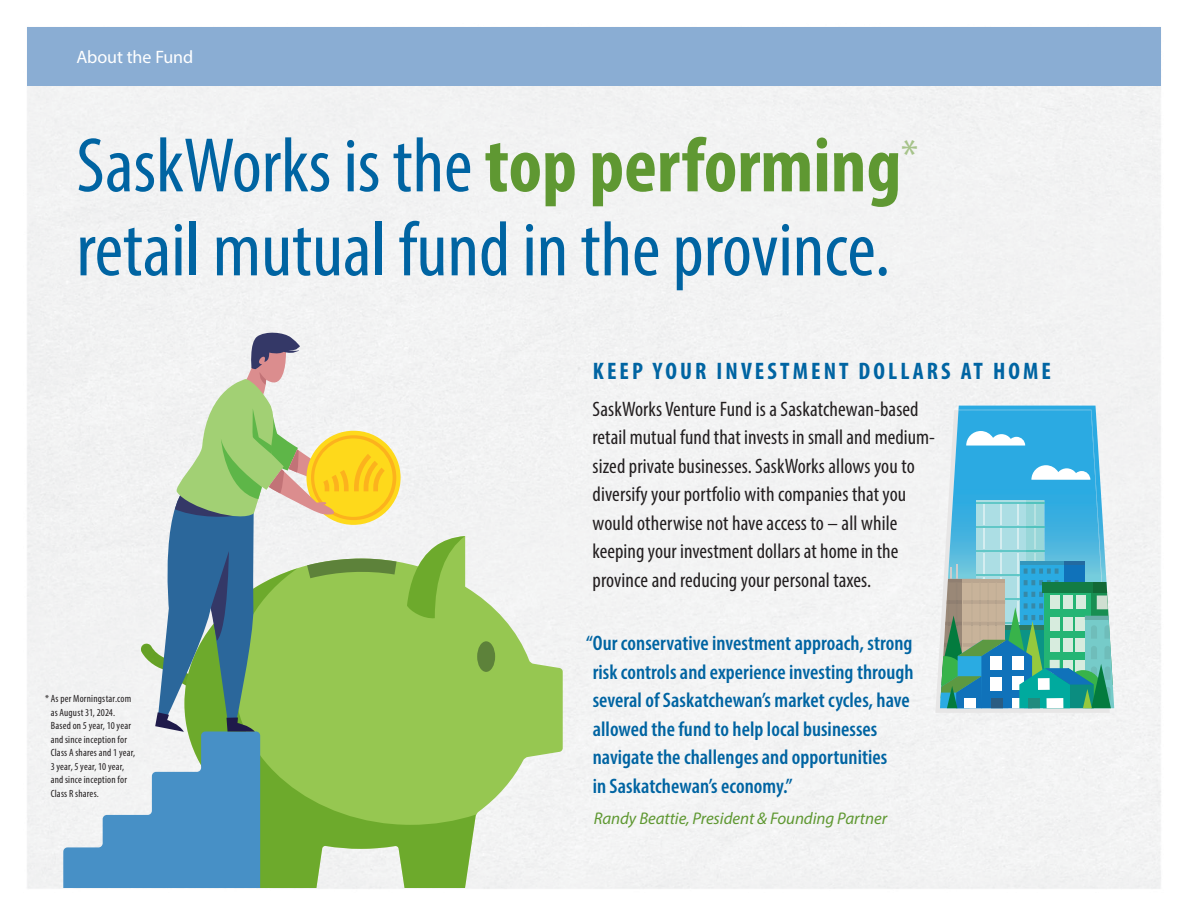
<style>
.page{position:relative;width:1188px;height:918px;background:#fff}
.page>*{position:absolute;margin:0;border:0;box-sizing:border-box;transform-origin:0 0}
.t1{font:condensed 78px "Myriad Pro";color:#0064a2}
.sub{font:700 condensed 24px "Myriad Pro";letter-spacing:.13em;color:#0064a2}
.t2{font:condensed 21px/28.5px "Myriad Pro";letter-spacing:.005em;color:#231f20}
.t3{font:600 condensed 21px/28.5px "Myriad Pro";letter-spacing:.005em;color:#0064a2}
.t4{font:18px "Myriad Pro";letter-spacing:-.005em;color:#fff}
.t5{font:italic 16.95px "Myriad Pro";letter-spacing:-.005em;color:#5f9832}
.t6{font:condensed 10.5px/13.5px "Myriad Pro";letter-spacing:.02em;color:#231f20}
.s1{font-weight:700;color:#5f9832}
</style>
<div class="page">
<div style="left:27px;top:27px;width:1134px;height:59px;background:#8aadd3"></div>
<svg style="left:935px;top:410px;width:175px;height:303px;fill:#f1f1f2"></svg>
<img style="left:958px;top:406px;width:149px;height:97px">
<img style="left:948px;top:410px;width:154px;height:93px">
<div style="left:977px;top:500px;width:49px;height:140px;background:linear-gradient(to right,#61c7c7,#61c7c7)"></div>
<svg style="left:966px;top:431px;width:59px;height:15px"></svg>
<svg style="left:1031px;top:465px;width:59px;height:15px"></svg>
<svg style="left:940px;top:503px;width:174px;height:205px;background:#6eb7b7"></svg>
<svg style="left:401px;top:559px;width:162px;height:329px;fill:#f1f1f2"></svg>
<svg style="left:401px;top:568px;width:75px;height:320px;background:#90c24e"></svg>
<div style="left:477px;top:641px;width:18px;height:31px;background:#5d823a;border-radius:50%"></div>
<svg style="left:407px;top:536px;width:58px;height:83px;background:#94c25b"></svg>
<svg style="left:63px;top:331px;width:338px;height:557px"></svg>
<p class="t4" style="left:76px;top:46px;width:118px">About the Fund</p>
<p class="t1" style="left:76px;top:118px;width:843px">SaskWorks is the <span class="s1">top performing</span><sup>*</sup></p>
<p class="t1" style="left:76px;top:202px;width:815px">retail mutual fund in the province.</p>
<p class="t6" style="left:51px;top:692px;width:86px;text-indent:-6px">* As per Morningstar.com as August 31, 2024.<br>Based on 5 year, 10 year and since inception for<br>Class A shares and 1 year,<br>3 year, 5 year, 10 year, and since inception for<br>Class R shares.</p>
<p class="sub" style="left:593px;top:356px;width:460px">KEEP YOUR INVESTMENT DOLLARS AT HOME</p>
<p class="t2" style="left:593px;top:395px;width:344px">SaskWorks Venture Fund is a Saskatchewan-based retail mutual fund that invests in small and medium&shy;sized private businesses. SaskWorks allows you to diversify your portfolio with companies that you would otherwise not have access to – all while keeping your investment dollars at home in the province and reducing your personal taxes.</p>
<p class="t3" style="left:593px;top:629px;width:323px;text-indent:-7px">“Our conservative investment approach, strong risk controls and experience investing through several of Saskatchewan’s market cycles, have allowed the fund to help local businesses navigate the challenges and opportunities<br>in Saskatchewan’s economy.”</p>
<p class="t5" style="left:594px;top:808px;width:295px">Randy Beattie, President &amp; Founding Partner</p>
</div>
